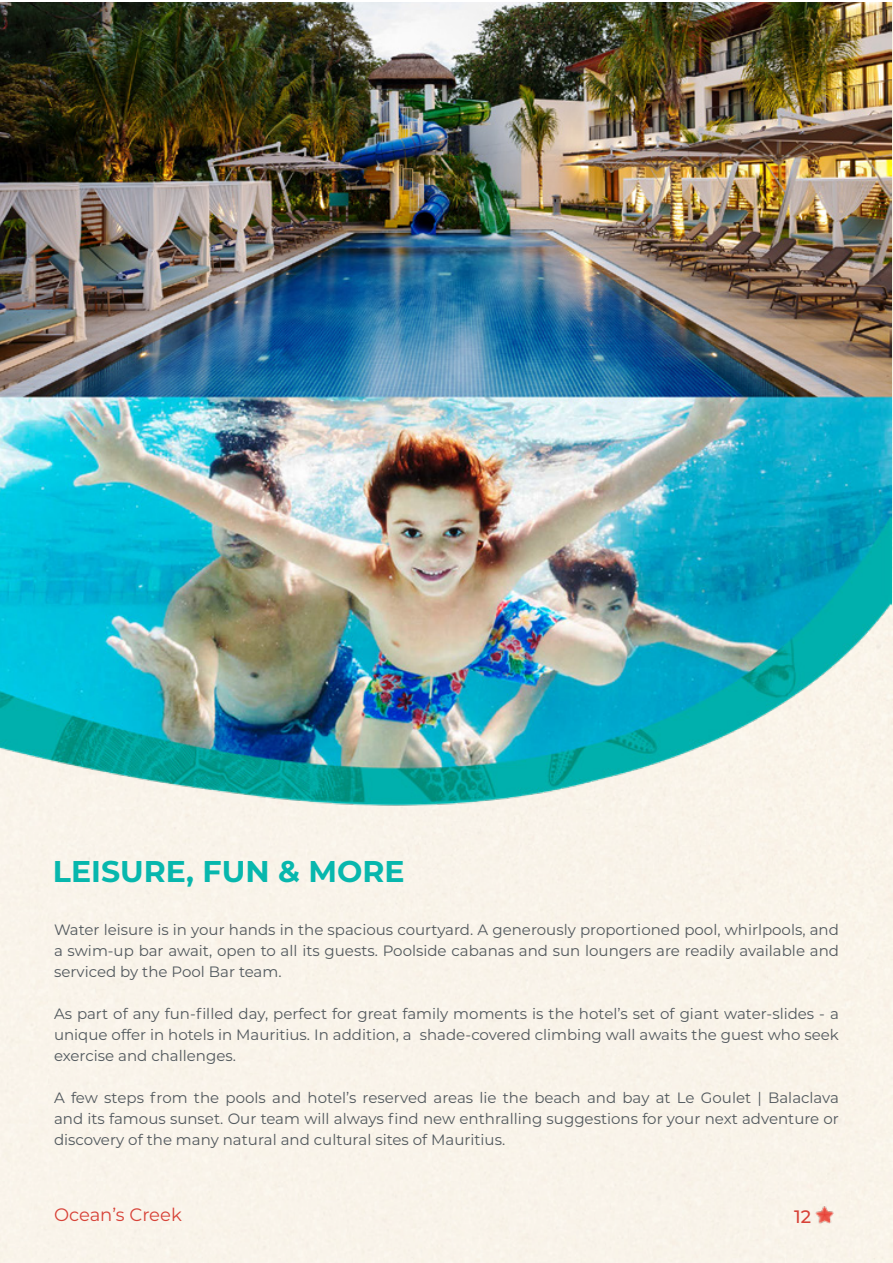
<style>
.page{position:relative;width:893px;height:1263px;background:#fff}
.page>*{position:absolute;margin:0;border:0;box-sizing:border-box;transform-origin:0 0}
.t1{font:700 30px "Montserrat";color:#07b7ad}
.t2{font:18px "Montserrat";color:#d74238}
.t3{font:500 18px "Montserrat";color:#d74238}
.t4{font:15px/21px "Montserrat";color:#51585d;text-align:justify}
</style>
<div class="page">
<img style="left:814px;top:1205px;width:20px;height:20px">
<img style="left:0;top:2px;width:892px;height:841px">
<p class="t1" style="left:53px;top:850px;width:353px">LEISURE, FUN &amp; MORE</p>
<p class="t4" style="left:54px;top:918px;width:786px">Water leisure is in your hands in the spacious courtyard. A generously proportioned pool, whirlpools, and a swim-up bar await, open to all its guests. Poolside cabanas and sun loungers are readily available and serviced by the Pool Bar team.</p>
<p class="t4" style="left:54px;top:1002px;width:786px">As part of any fun-filled day, perfect for great family moments is the hotel’s set of giant water-slides - a unique offer in hotels in Mauritius. In addition, a shade-covered climbing wall awaits the guest who seek exercise and challenges.</p>
<p class="t4" style="left:54px;top:1086px;width:786px">A few steps from the pools and hotel’s reserved areas lie the beach and bay at Le Goulet | Balaclava and its famous sunset. Our team will always find new enthralling suggestions for your next adventure or discovery of the many natural and cultural sites of Mauritius.</p>
<p class="t2" style="left:54px;top:1202px;width:129px">Ocean’s Creek</p>
<p class="t3" style="left:794px;top:1204px;width:18px">12</p>
</div>
